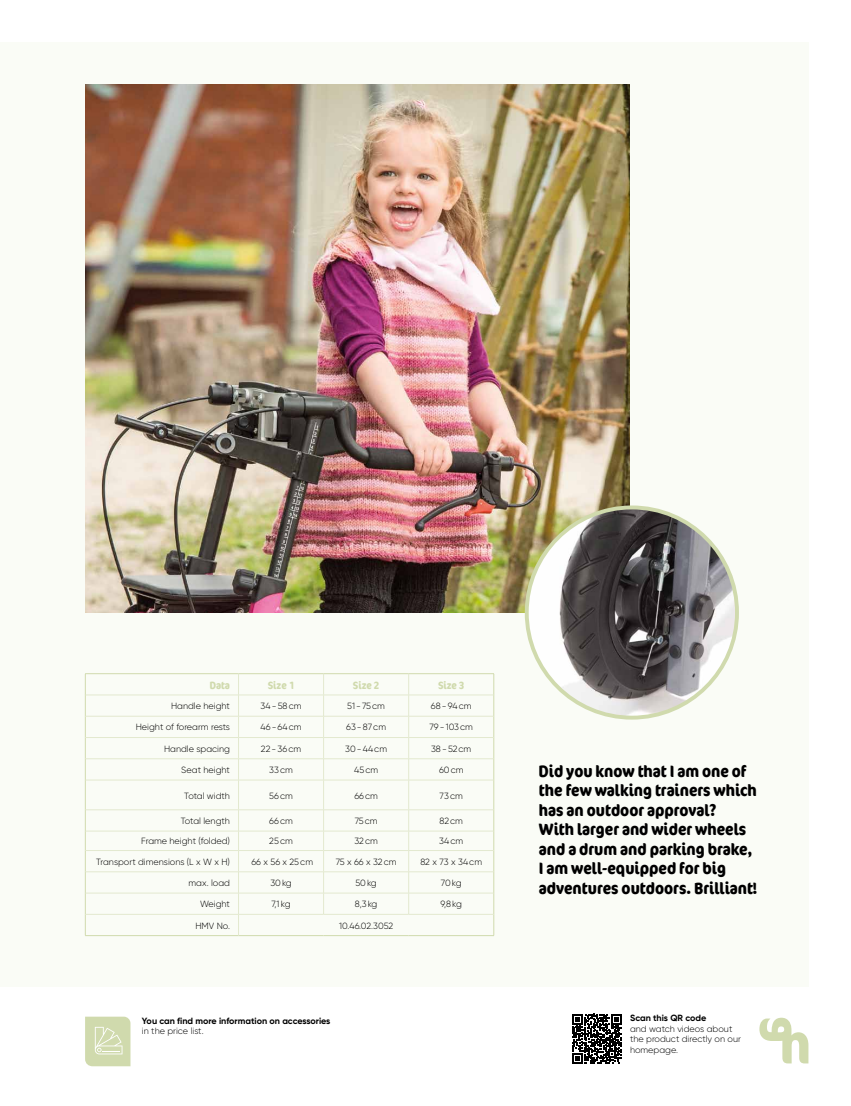
<style>
.page{position:relative;width:851px;height:1106px;background:#fff}
.page>*{position:absolute;margin:0;border:0;box-sizing:border-box;transform-origin:0 0}
.t1{font:700 condensed 16.5px/19.5px "Cocon Offc Pro";color:#000}
.t2{font:700 condensed 10.5px "Cocon Offc Pro";color:#d0daad}
.t3{font:300 9px/10.5px "Gilroy";color:#000}
.t4{font:700 9px "Gilroy";color:#000}
</style>
<div class="page">
<div style="left:0;top:43px;width:808px;height:943px;background:#fafcf6"></div>
<hr style="left:85px;top:673px;width:153px;height:1px;background:#d0daad">
<hr style="left:238px;top:673px;width:85px;height:1px;background:#d0daad">
<hr style="left:323px;top:673px;width:85px;height:1px;background:#d0daad">
<hr style="left:408px;top:673px;width:86px;height:1px;background:#d0daad">
<svg style="left:85px;top:674px;width:1px;height:261px"></svg>
<svg style="left:493px;top:674px;width:1px;height:261px"></svg>
<hr style="left:85px;top:935px;width:153px;height:1px;background:#d0daad">
<hr style="left:238px;top:935px;width:85px;height:1px;background:#d0daad">
<hr style="left:323px;top:935px;width:85px;height:1px;background:#d0daad">
<hr style="left:408px;top:935px;width:86px;height:1px;background:#d0daad">
<hr style="left:85px;top:694px;width:153px;height:1px;background:#e3e9cf">
<hr style="left:238px;top:694px;width:85px;height:1px;background:#e3e9cf">
<hr style="left:323px;top:694px;width:85px;height:1px;background:#e3e9cf">
<hr style="left:408px;top:694px;width:85px;height:1px;background:#e3e9cf">
<hr style="left:85px;top:716px;width:153px;height:1px;background:#e3e9cf">
<hr style="left:238px;top:716px;width:85px;height:1px;background:#e3e9cf">
<hr style="left:323px;top:716px;width:85px;height:1px;background:#e3e9cf">
<hr style="left:408px;top:716px;width:85px;height:1px;background:#e3e9cf">
<hr style="left:85px;top:737px;width:153px;height:1px;background:#e3e9cf">
<hr style="left:238px;top:737px;width:85px;height:1px;background:#e3e9cf">
<hr style="left:323px;top:737px;width:85px;height:1px;background:#e3e9cf">
<hr style="left:408px;top:737px;width:85px;height:1px;background:#e3e9cf">
<hr style="left:85px;top:758px;width:153px;height:1px;background:#e3e9cf">
<hr style="left:238px;top:758px;width:85px;height:1px;background:#e3e9cf">
<hr style="left:323px;top:758px;width:85px;height:1px;background:#e3e9cf">
<hr style="left:408px;top:758px;width:85px;height:1px;background:#e3e9cf">
<hr style="left:85px;top:779px;width:153px;height:1px;background:#e3e9cf">
<hr style="left:238px;top:779px;width:85px;height:1px;background:#e3e9cf">
<hr style="left:323px;top:779px;width:85px;height:1px;background:#e3e9cf">
<hr style="left:408px;top:779px;width:85px;height:1px;background:#e3e9cf">
<hr style="left:85px;top:809px;width:153px;height:1px;background:#e3e9cf">
<hr style="left:238px;top:809px;width:85px;height:1px;background:#e3e9cf">
<hr style="left:323px;top:809px;width:85px;height:1px;background:#e3e9cf">
<hr style="left:408px;top:809px;width:85px;height:1px;background:#e3e9cf">
<hr style="left:85px;top:830px;width:153px;height:1px;background:#e3e9cf">
<hr style="left:238px;top:830px;width:85px;height:1px;background:#e3e9cf">
<hr style="left:323px;top:830px;width:85px;height:1px;background:#e3e9cf">
<hr style="left:408px;top:830px;width:85px;height:1px;background:#e3e9cf">
<hr style="left:85px;top:850px;width:153px;height:1px;background:#e3e9cf">
<hr style="left:238px;top:850px;width:85px;height:1px;background:#e3e9cf">
<hr style="left:323px;top:850px;width:85px;height:1px;background:#e3e9cf">
<hr style="left:408px;top:850px;width:85px;height:1px;background:#e3e9cf">
<hr style="left:85px;top:871px;width:153px;height:1px;background:#e3e9cf">
<hr style="left:238px;top:871px;width:85px;height:1px;background:#e3e9cf">
<hr style="left:323px;top:871px;width:85px;height:1px;background:#e3e9cf">
<hr style="left:408px;top:871px;width:85px;height:1px;background:#e3e9cf">
<hr style="left:85px;top:892px;width:153px;height:1px;background:#e3e9cf">
<hr style="left:238px;top:892px;width:85px;height:1px;background:#e3e9cf">
<hr style="left:323px;top:892px;width:85px;height:1px;background:#e3e9cf">
<svg style="left:323px;top:674px;width:1px;height:240px"></svg>
<hr style="left:408px;top:892px;width:85px;height:1px;background:#e3e9cf">
<svg style="left:408px;top:674px;width:1px;height:240px"></svg>
<hr style="left:85px;top:914px;width:153px;height:1px;background:#e3e9cf">
<hr style="left:238px;top:914px;width:85px;height:1px;background:#e3e9cf">
<svg style="left:238px;top:674px;width:1px;height:261px"></svg>
<hr style="left:323px;top:914px;width:85px;height:1px;background:#e3e9cf">
<hr style="left:408px;top:914px;width:85px;height:1px;background:#e3e9cf">
<svg style="left:759px;top:1017px;width:49px;height:46px"></svg>
<img style="left:85px;top:84px;width:544px;height:528px">
<img style="left:526px;top:507px;width:210px;height:210px;border-radius:105px">
<svg style="left:572px;top:1013px;width:49px;height:50px"></svg>
<svg style="left:85px;top:1016px;width:45px;height:50px;background:#d4ddb5"></svg>
<p class="t2" style="left:210px;top:677px;width:22px">Data</p>
<p class="t2" style="left:268px;top:677px;width:28px">Size 1</p>
<p class="t2" style="left:353px;top:677px;width:28px">Size 2</p>
<p class="t2" style="left:438px;top:677px;width:28px">Size 3</p>
<p class="t3" style="left:171px;top:700px;width:60px">Handle height</p>
<p class="t3" style="left:260px;top:700px;width:42px">34-58cm</p>
<p class="t3" style="left:347px;top:700px;width:39px">51-75cm</p>
<p class="t3" style="left:431px;top:700px;width:42px">68-94cm</p>
<p class="t3" style="left:136px;top:722px;width:96px">Height of forearm rests</p>
<p class="t3" style="left:260px;top:722px;width:43px">46-64cm</p>
<p class="t3" style="left:346px;top:722px;width:41px">63-87cm</p>
<p class="t3" style="left:429px;top:722px;width:45px">79-103cm</p>
<p class="t3" style="left:164px;top:743px;width:67px">Handle spacing</p>
<p class="t3" style="left:261px;top:743px;width:42px">22-36cm</p>
<p class="t3" style="left:345px;top:743px;width:43px">30-44cm</p>
<p class="t3" style="left:431px;top:743px;width:42px">38-52cm</p>
<p class="t3" style="left:181px;top:764px;width:50px">Seat height</p>
<p class="t3" style="left:269px;top:764px;width:25px">33cm</p>
<p class="t3" style="left:354px;top:764px;width:25px">45cm</p>
<p class="t3" style="left:439px;top:764px;width:26px">60cm</p>
<p class="t3" style="left:184px;top:790px;width:47px">Total width</p>
<p class="t3" style="left:269px;top:790px;width:25px">56cm</p>
<p class="t3" style="left:354px;top:790px;width:25px">66cm</p>
<p class="t3" style="left:439px;top:790px;width:25px">73cm</p>
<p class="t3" style="left:181px;top:815px;width:51px">Total length</p>
<p class="t3" style="left:269px;top:815px;width:25px">66cm</p>
<p class="t3" style="left:354px;top:815px;width:24px">75cm</p>
<p class="t3" style="left:439px;top:815px;width:25px">82cm</p>
<p class="t3" style="left:141px;top:836px;width:90px">Frame height (folded)</p>
<p class="t3" style="left:269px;top:836px;width:25px">25cm</p>
<p class="t3" style="left:354px;top:836px;width:25px">32cm</p>
<p class="t3" style="left:439px;top:836px;width:25px">34cm</p>
<p class="t3" style="left:96px;top:856px;width:135px">Transport dimensions (L x W x H)</p>
<p class="t3" style="left:251px;top:856px;width:63px">66 x 56 x 25cm</p>
<p class="t3" style="left:335px;top:856px;width:62px">75 x 66 x 32cm</p>
<p class="t3" style="left:420px;top:856px;width:63px">82 x 73 x 34cm</p>
<p class="t3" style="left:188px;top:877px;width:43px">max. load</p>
<p class="t3" style="left:270px;top:877px;width:23px">30kg</p>
<p class="t3" style="left:355px;top:877px;width:23px">50kg</p>
<p class="t3" style="left:441px;top:877px;width:22px">70kg</p>
<p class="t3" style="left:200px;top:898px;width:31px">Weight</p>
<p class="t3" style="left:271px;top:898px;width:20px">7,1 kg</p>
<p class="t3" style="left:355px;top:898px;width:24px">8,3kg</p>
<p class="t3" style="left:440px;top:898px;width:23px">9,8kg</p>
<p class="t3" style="left:195px;top:920px;width:36px">HMV No.</p>
<p class="t3" style="left:339px;top:920px;width:56px">10.46.02.3052</p>
<p class="t4" style="left:142px;top:1015px;width:190px">You can find more information on accessories</p>
<p class="t3" style="left:142px;top:1025px;width:63px">in the price list.</p>
<h1 class="t1" style="left:539px;top:761px;width:220px">Did you know that I am one of the few walking trainers which has an outdoor approval?<br>With larger and wider wheels and a drum and parking brake,<br>I am well-equipped for big adventures outdoors. Brilliant!</h1>
<p class="t4" style="left:630px;top:1012px;width:78px">Scan this QR code</p>
<p class="t3" style="left:630px;top:1023px;width:112px">and watch videos about the product directly on our homepage.</p>
</div>
